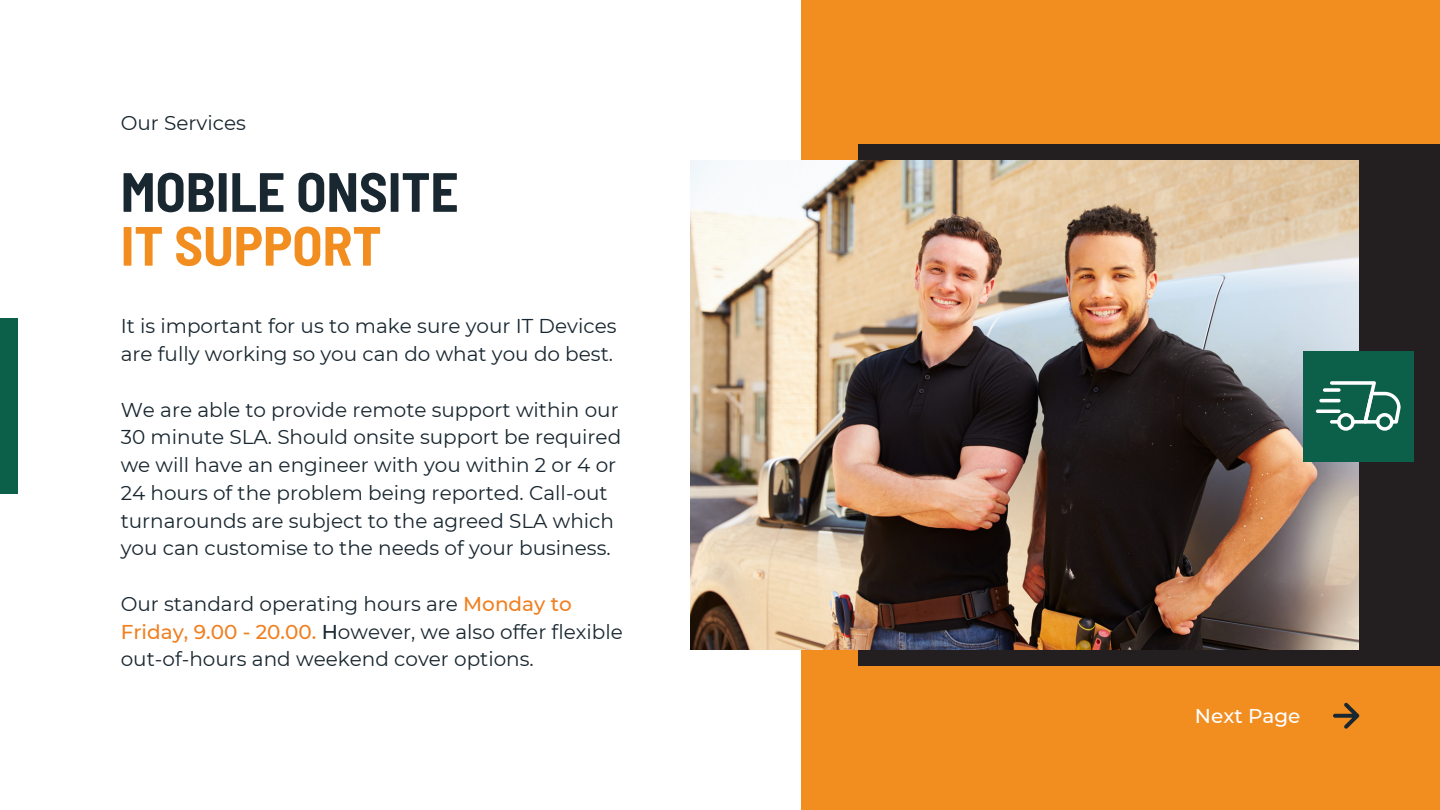
<style>
.page{position:relative;width:1440px;height:810px;background:#fff}
.page>*{position:absolute;margin:0;border:0;box-sizing:border-box;transform-origin:0 0}
.t1{font:700 semi-condensed 55.2px "Barlow";color:#192730}
.t2{font:700 semi-condensed 55.2px "Barlow";color:#f28d20}
.t3{font:20px/27.8px "Montserrat";color:#192730}
.t4{font:500 20px "Montserrat";color:#fff}
.s1{font-weight:500;color:#f08021}
.s2{font-weight:500}
</style>
<div class="page">
<div style="left:801px;top:0;width:639px;height:810px;background:#f28d20"></div>
<div style="left:858px;top:144px;width:582px;height:522px;background:#231f20"></div>
<img style="left:690px;top:161px;width:669px;height:489px">
<div style="left:0;top:318px;width:17px;height:176px;background:#0c6049"></div>
<svg style="left:1333px;top:703px;width:26px;height:26px"></svg>
<div style="left:1304px;top:351px;width:110px;height:111px;background:#0c6049"></div>
<svg style="left:1323px;top:388px;width:18px;height:4px"></svg>
<hr style="left:1319px;top:399px;width:22px;height:3px;background:#fff;border-radius:2px">
<svg style="left:1316px;top:409px;width:25px;height:4px"></svg>
<svg style="left:1330px;top:381px;width:71px;height:50px"></svg>
<p class="t3" style="left:121px;top:109px;width:127px">Our Services</p>
<h1 class="t1" style="left:121px;top:157px;width:339px">MOBILE ONSITE</h1>
<h1 class="t2" style="left:121px;top:210px;width:262px">IT SUPPORT</h1>
<p class="t3" style="left:121px;top:312px;width:497px">It is important for us to make sure your IT Devices are fully working so you can do what you do best.</p>
<p class="t3" style="left:121px;top:396px;width:502px">We are able to provide remote support within our 30 minute SLA. Should onsite support be required we will have an engineer with you within 2 or 4 or 24 hours of the problem being reported. Call-out turnarounds are subject to the agreed SLA which you can customise to the needs of your business.</p>
<p class="t3" style="left:121px;top:590px;width:504px">Our standard operating hours are <span class="s1">Monday to<br>Friday, 9.00 - 20.00.</span> <span class="s2">H</span>owever, we also offer flexible out-of-hours and weekend cover options.</p>
<p class="t4" style="left:1195px;top:704px;width:107px">Next Page</p>
</div>
